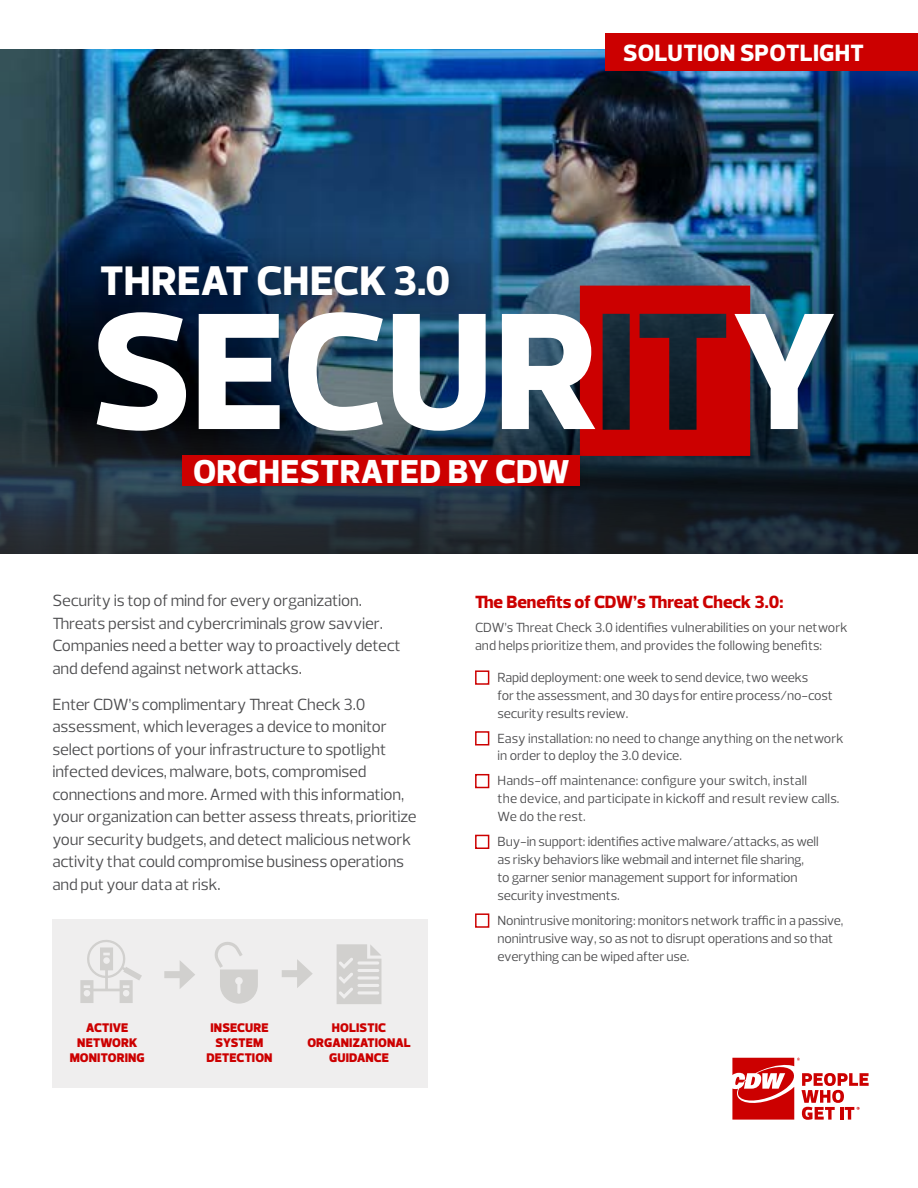
<style>
.page{position:relative;width:918px;height:1188px;background:#fff}
.page>*{position:absolute;margin:0;border:0;box-sizing:border-box;transform-origin:0 0}
.t1{font:800 169.2px "Prelo";letter-spacing:-.01em;color:#fff}
.t2{font:800 42px "Prelo";color:#fff}
.t3{font:800 33.75px "Prelo";letter-spacing:.01em;color:#fff}
.t4{font:800 24px "Prelo";letter-spacing:.015em;color:#fff}
.t5{font:800 18px "Prelo";color:#c00}
.t6{font:16.5px/22.5px "Prelo";letter-spacing:-.01em;color:#4d4d4f}
.t7{font:13.5px/18px "Prelo";letter-spacing:-.01em;color:#4d4d4f}
.t8{font:13.5px/18px "Prelo";letter-spacing:.01em;color:#4d4d4f}
.t9{font:900 12.75px/15px "Prelo";letter-spacing:.015em;color:#c00;text-align:center}
</style>
<div class="page">
<img style="left:0;top:49px;width:918px;height:182px">
<div style="left:52px;top:919px;width:376px;height:168px;background:#efeeee"></div>
<img style="left:0;top:231px;width:918px;height:323px">
<div style="left:475px;top:670px;width:14px;height:15px;border:2px solid #c00"></div>
<div style="left:475px;top:731px;width:14px;height:15px;border:2px solid #c00"></div>
<div style="left:475px;top:774px;width:14px;height:14px;border:2px solid #c00"></div>
<div style="left:475px;top:835px;width:14px;height:14px;border:2px solid #c00"></div>
<div style="left:475px;top:913px;width:14px;height:15px;border:2px solid #c00"></div>
<div style="left:606px;top:33px;width:312px;height:37px;background:#c00"></div>
<svg style="left:732px;top:1058px;width:137px;height:62px"></svg>
<div style="left:87px;top:251px;width:375px;height:59px;background:#000;opacity:.35"></div>
<svg style="left:580px;top:286px;width:170px;height:170px;background:#9a090d"></svg>
<div style="left:174px;top:447px;width:414px;height:47px;background:#000;opacity:.18"></div>
<div style="left:183px;top:456px;width:397px;height:30px;background:#c00"></div>
<svg style="left:215px;top:942px;width:43px;height:62px"></svg>
<svg style="left:337px;top:944px;width:44px;height:60px"></svg>
<div style="left:164px;top:971px;width:22px;height:7px;background:#d1d0ce"></div>
<svg style="left:180px;top:961px;width:15px;height:28px"></svg>
<div style="left:282px;top:970px;width:21px;height:7px;background:#d1d0ce"></div>
<svg style="left:297px;top:959px;width:16px;height:29px"></svg>
<svg style="left:80px;top:940px;width:62px;height:63px"></svg>
<h3 class="t4" style="left:623px;top:38px;width:242px">SOLUTION SPOTLIGHT</h3>
<h2 class="t2" style="left:100px;top:255px;width:352px">THREAT CHECK 3.0</h2>
<h1 class="t1" style="left:91px;top:267px;width:748px">SECUR Y</h1>
<h3 class="t3" style="left:193px;top:450px;width:378px">ORCHESTRATED BY CDW</h3>
<p class="t6" style="left:52px;top:590px;width:350px">Security is top of mind for every organization.<br>Threats persist and cybercriminals grow savvier.<br>Companies need a better way to proactively detect and defend against network attacks.</p>
<p class="t6" style="left:52px;top:693px;width:366px">Enter CDW’s complimentary Threat Check 3.0 assessment, which leverages a device to monitor select portions of your infrastructure to spotlight infected devices, malware, bots, compromised connections and more. Armed with this information, your organization can better assess threats, prioritize your security budgets, and detect malicious network activity that could compromise business operations and put your data at risk.</p>
<p class="t9" style="left:70px;top:1020px;width:77px">ACTIVE<br>NETWORK<br>MONITORING</p>
<p class="t9" style="left:207px;top:1020px;width:67px">INSECURE<br>SYSTEM<br>DETECTION</p>
<p class="t9" style="left:307px;top:1020px;width:105px">HOLISTIC<br>ORGANIZATIONAL<br>GUIDANCE</p>
<h3 class="t5" style="left:475px;top:590px;width:310px">The Benefits of CDW’s Threat Check 3.0:</h3>
<p class="t7" style="left:475px;top:619px;width:374px">CDW’s Threat Check 3.0 identifies vulnerabilities on your network and helps prioritize them, and provides the following benefits:</p>
<p class="t7" style="left:498px;top:668px;width:337px">Rapid deployment: one week to send device, two weeks<br>for the assessment, and 30 days for entire process/no-cost security results review.</p>
<p class="t7" style="left:498px;top:729px;width:348px">Easy installation: no need to change anything on the network in order to deploy the 3.0 device.</p>
<p class="t8" style="left:498px;top:772px;width:343px">Hands-off maintenance: configure your switch, install<br>the device, and participate in kickoff and result review calls.<br>We do the rest.</p>
<p class="t7" style="left:498px;top:832px;width:323px">Buy-in support: identifies active malware/attacks, as well as risky behaviors like webmail and internet file sharing, to garner senior management support for information security investments.</p>
<p class="t7" style="left:498px;top:911px;width:347px">Nonintrusive monitoring: monitors network traffic in a passive, nonintrusive way, so as not to disrupt operations and so that everything can be wiped after use.</p>
</div>
